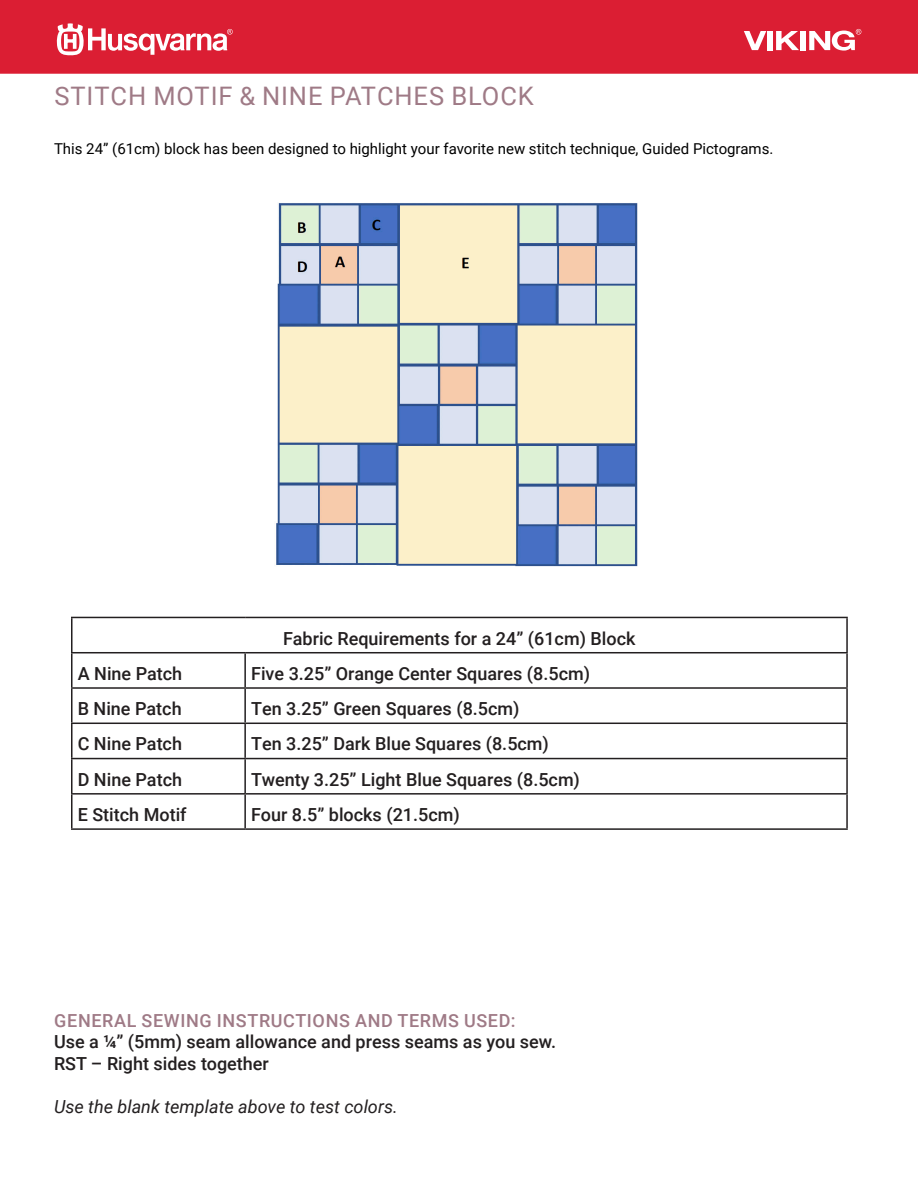
<style>
.page{position:relative;width:918px;height:1188px;background:#fff}
.page>*{position:absolute;margin:0;border:0;box-sizing:border-box;transform-origin:0 0}
.t1{font:25.5px "Roboto";letter-spacing:.035em;color:#9f7a86}
.t2{font:500 18px "Roboto";color:#231f20}
.t3{font:500 18px "Roboto";letter-spacing:.035em;color:#9f7a86}
.t4{font:italic 18px "Roboto";color:#231f20}
.t5{font:15px "Roboto";color:#000}
</style>
<div class="page">
<hr style="left:71px;top:617px;width:174px;height:1px;background:#231f20">
<hr style="left:71px;top:618px;width:2px;height:34px;background:#231f20">
<hr style="left:245px;top:617px;width:603px;height:1px;background:#231f20">
<hr style="left:846px;top:618px;width:2px;height:34px;background:#231f20">
<hr style="left:71px;top:652px;width:174px;height:1px;background:#231f20">
<hr style="left:71px;top:653px;width:2px;height:34px;background:#231f20">
<hr style="left:245px;top:652px;width:603px;height:1px;background:#231f20">
<hr style="left:244px;top:653px;width:2px;height:34px;background:#231f20">
<hr style="left:846px;top:653px;width:2px;height:34px;background:#231f20">
<hr style="left:71px;top:687px;width:174px;height:2px;background:#231f20">
<hr style="left:71px;top:689px;width:2px;height:34px;background:#231f20">
<hr style="left:245px;top:687px;width:603px;height:2px;background:#231f20">
<hr style="left:244px;top:689px;width:2px;height:34px;background:#231f20">
<hr style="left:846px;top:689px;width:2px;height:34px;background:#231f20">
<hr style="left:71px;top:723px;width:174px;height:1px;background:#231f20">
<hr style="left:71px;top:724px;width:2px;height:34px;background:#231f20">
<hr style="left:245px;top:723px;width:603px;height:1px;background:#231f20">
<hr style="left:244px;top:724px;width:2px;height:34px;background:#231f20">
<hr style="left:846px;top:724px;width:2px;height:34px;background:#231f20">
<hr style="left:71px;top:758px;width:174px;height:1px;background:#231f20">
<hr style="left:71px;top:759px;width:2px;height:34px;background:#231f20">
<hr style="left:245px;top:758px;width:603px;height:1px;background:#231f20">
<hr style="left:244px;top:759px;width:2px;height:34px;background:#231f20">
<hr style="left:846px;top:759px;width:2px;height:34px;background:#231f20">
<hr style="left:71px;top:793px;width:174px;height:2px;background:#231f20">
<hr style="left:71px;top:795px;width:2px;height:33px;background:#231f20">
<hr style="left:245px;top:793px;width:603px;height:2px;background:#231f20">
<hr style="left:244px;top:795px;width:2px;height:33px;background:#231f20">
<hr style="left:846px;top:795px;width:2px;height:33px;background:#231f20">
<hr style="left:71px;top:828px;width:174px;height:2px;background:#231f20">
<hr style="left:245px;top:828px;width:603px;height:2px;background:#231f20">
<img style="left:276px;top:203px;width:362px;height:364px">
<div style="left:0;top:0;width:918px;height:78px;background:#db1e33"></div>
<svg style="left:744px;top:31px;width:22px;height:19px"></svg>
<div style="left:767px;top:31px;width:6px;height:19px;background:#fff"></div>
<svg style="left:776px;top:31px;width:23px;height:19px"></svg>
<div style="left:801px;top:31px;width:5px;height:19px;background:#fff"></div>
<hr style="left:0;top:74px;width:918px;height:4px;background:#fff">
<svg style="left:57px;top:23px;width:176px;height:33px"></svg>
<svg style="left:809px;top:29px;width:52px;height:22px"></svg>
<p class="t1" style="left:54px;top:78px;width:481px">STITCH MOTIF &amp; NINE PATCHES BLOCK</p>
<p class="t5" style="left:54px;top:138px;width:721px">This 24” (61cm) block has been designed to highlight your favorite new stitch technique, Guided Pictograms.</p>
<p class="t2" style="left:283px;top:626px;width:354px">Fabric Requirements for a 24” (61cm) Block</p>
<p class="t2" style="left:78px;top:661px;width:106px">A Nine Patch</p>
<p class="t2" style="left:251px;top:661px;width:341px">Five 3.25” Orange Center Squares (8.5cm)</p>
<p class="t2" style="left:78px;top:696px;width:105px">B Nine Patch</p>
<p class="t2" style="left:251px;top:696px;width:270px">Ten 3.25” Green Squares (8.5cm)</p>
<p class="t2" style="left:78px;top:731px;width:106px">C Nine Patch</p>
<p class="t2" style="left:251px;top:731px;width:299px">Ten 3.25” Dark Blue Squares (8.5cm)</p>
<p class="t2" style="left:78px;top:767px;width:106px">D Nine Patch</p>
<p class="t2" style="left:251px;top:767px;width:330px">Twenty 3.25” Light Blue Squares (8.5cm)</p>
<p class="t2" style="left:78px;top:802px;width:110px">E Stitch Motif</p>
<p class="t2" style="left:251px;top:802px;width:210px">Four 8.5” blocks (21.5cm)</p>
<p class="t3" style="left:54px;top:1007px;width:463px">GENERAL SEWING INSTRUCTIONS AND TERMS USED:</p>
<p class="t2" style="left:54px;top:1029px;width:504px">Use a ¼” (5mm) seam allowance and press seams as you sew.</p>
<p class="t2" style="left:54px;top:1051px;width:216px">RST – Right sides together</p>
<p class="t4" style="left:54px;top:1094px;width:345px">Use the blank template above to test colors.</p>
</div>
